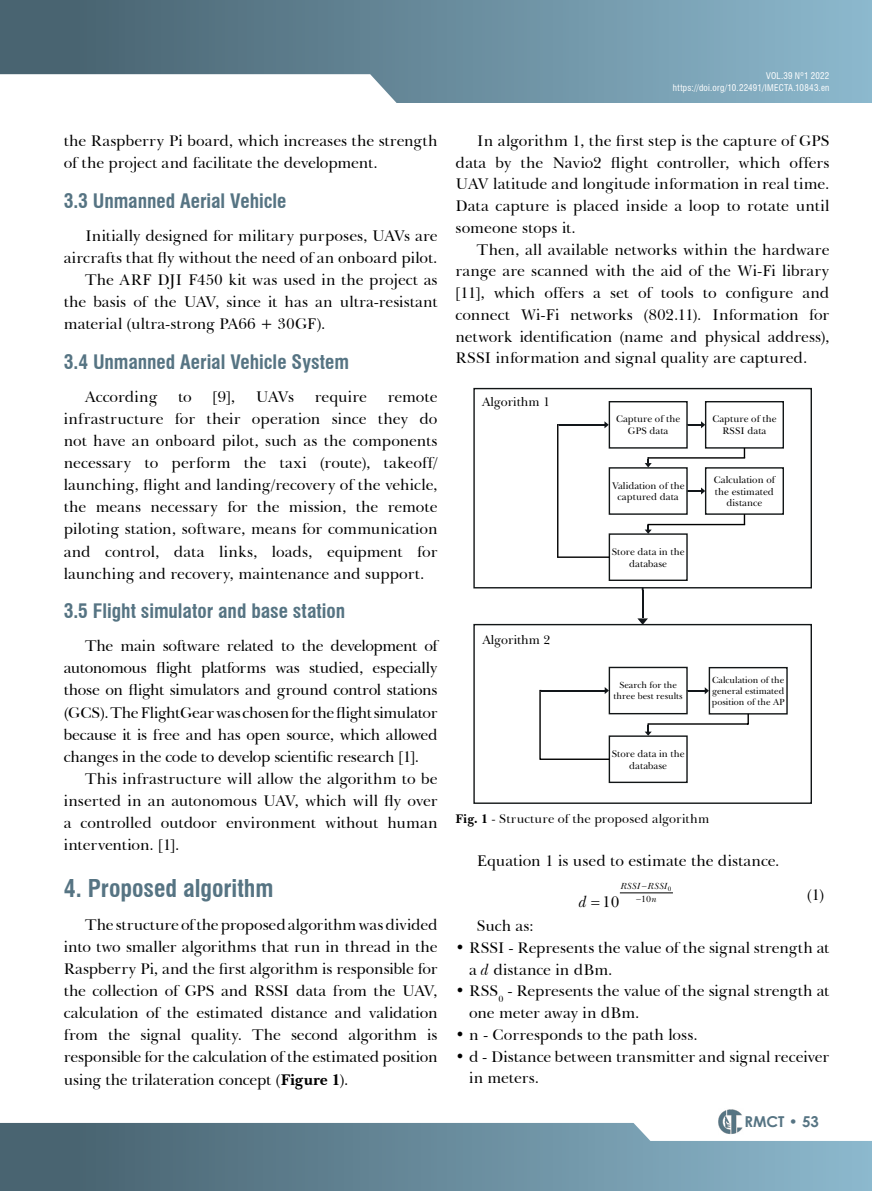
<style>
.page{position:relative;width:872px;height:1191px;background:#fff}
.page>*{position:absolute;margin:0;border:0;box-sizing:border-box;transform-origin:0 0}
.t1{font:700 condensed 24px "Swiss 721 BT";color:#567483}
.t2{font:700 condensed 19.5px "Swiss 721 BT";letter-spacing:-.005em;color:#567483}
.t3{font:15.75px/22.2px "Baskerville BT";letter-spacing:-.005em;color:#000;text-align:justify}
.t4{font:italic 15.75px "Baskerville BT";color:#000}
.t5{font:700 15px "Century Gothic";color:#567483}
.t6{font:12.75px "Baskerville BT";letter-spacing:.01em;color:#000}
.t7{font:12.6px "Baskerville BT";color:#000}
.t8{font:9.9px/11.9px "Baskerville BT";color:#000;text-align:center}
.t9{font:9.15px/10.9px "Baskerville BT";color:#000;text-align:center}
.t10{font:italic 9.15px/13.5px "Baskerville BT";letter-spacing:-.005em;color:#000}
.t11{font:condensed 9px/12px "Swiss 721 BT";letter-spacing:.03em;color:#fff;text-align:right}
.t12{font:6.6px "Baskerville BT";color:#000}
.s1{font-weight:700}
.s2{font-style:normal}
.s3{font-style:italic}
</style>
<div class="page">
<div style="left:0;top:0;width:872px;height:102px;background:linear-gradient(to right,#445d6a,#8cb8cd)"></div>
<hr style="left:0;top:0;width:1px;height:102px;background:#496471">
<svg style="left:0;top:1123px;width:872px;height:68px;background:#658898"></svg>
<svg style="left:629px;top:1123px;width:243px;height:18px"></svg>
<svg style="left:0;top:74px;width:406px;height:29px"></svg>
<img style="left:718px;top:1109px;width:25px;height:25px">
<svg style="left:473px;top:387px;width:339px;height:417px"></svg>
<hr style="left:557px;top:556px;width:52px;height:2px;background:#000">
<svg style="left:557px;top:421px;width:52px;height:7px"></svg>
<hr style="left:557px;top:424px;width:1px;height:133px;background:#000">
<svg style="left:687px;top:421px;width:18px;height:7px"></svg>
<svg style="left:743px;top:448px;width:2px;height:9px"></svg>
<svg style="left:644px;top:457px;width:7px;height:10px"></svg>
<hr style="left:647px;top:457px;width:98px;height:1px;background:#000">
<svg style="left:687px;top:487px;width:18px;height:7px"></svg>
<svg style="left:743px;top:514px;width:2px;height:10px"></svg>
<svg style="left:644px;top:524px;width:7px;height:10px"></svg>
<hr style="left:647px;top:524px;width:98px;height:1px;background:#000">
<svg style="left:637px;top:587px;width:11px;height:38px"></svg>
<svg style="left:687px;top:687px;width:22px;height:7px"></svg>
<svg style="left:644px;top:724px;width:7px;height:11px"></svg>
<hr style="left:647px;top:723px;width:101px;height:1px;background:#000">
<svg style="left:747px;top:714px;width:2px;height:10px"></svg>
<svg style="left:540px;top:687px;width:69px;height:7px"></svg>
<hr style="left:540px;top:758px;width:69px;height:2px;background:#000">
<hr style="left:539px;top:690px;width:2px;height:69px;background:#000">
<hr style="left:620px;top:892px;width:53px;height:1px;background:#000">
<p class="t3" style="left:64px;top:129px;width:375px">the Raspberry Pi board, which increases the strength of the project and facilitate the development.</p>
<p class="t2" style="left:64px;top:189px;width:224px">3.3 Unmanned Aerial Vehicle</p>
<p class="t3" style="left:85px;top:224px;width:354px">Initially designed for military purposes, UAVs are</p>
<p class="t3" style="left:64px;top:246px;width:375px">aircrafts that fly without the need of an onboard pilot.</p>
<p class="t3" style="left:85px;top:268px;width:354px">The ARF DJI F450 kit was used in the project as</p>
<p class="t3" style="left:64px;top:290px;width:375px">the basis of the UAV, since it has an ultra-resistant</p>
<p class="t3" style="left:64px;top:312px;width:263px">material (ultra-strong PA66 + 30GF).</p>
<p class="t2" style="left:64px;top:350px;width:287px">3.4 Unmanned Aerial Vehicle System</p>
<p class="t3" style="left:85px;top:385px;width:74px">According</p>
<p class="t3" style="left:178px;top:385px;width:15px">to</p>
<p class="t3" style="left:212px;top:385px;width:24px">[9],</p>
<p class="t3" style="left:256px;top:385px;width:40px">UAVs</p>
<p class="t3" style="left:315px;top:385px;width:54px">require</p>
<p class="t3" style="left:64px;top:385px;width:375px;text-indent:324px">remote infrastructure for their operation since they do not have an onboard pilot, such as the components necessary to perform the taxi (route), takeoff/ launching, flight and landing/recovery of the vehicle, the means necessary for the mission, the remote piloting station, software, means for communication and control, data links, loads, equipment for launching and recovery, maintenance and support.</p>
<p class="t2" style="left:64px;top:599px;width:283px">3.5 Flight simulator and base station</p>
<p class="t3" style="left:64px;top:634px;width:375px;text-indent:21px">The main software related to the development of autonomous flight platforms was studied, especially those on flight simulators and ground control stations (GCS). The FlightGear was chosen for the flight simulator because it is free and has open source, which allowed changes in the code to develop scientific research [1].</p>
<p class="t3" style="left:64px;top:767px;width:375px;text-indent:21px">This infrastructure will allow the algorithm to be inserted in an autonomous UAV, which will fly over a controlled outdoor environment without human intervention. [1].</p>
<h1 class="t1" style="left:64px;top:873px;width:211px">4. Proposed algorithm</h1>
<p class="t3" style="left:64px;top:912px;width:375px;text-indent:21px">The structure of the proposed algorithm was divided into two smaller algorithms that run in thread in the Raspberry Pi, and the first algorithm is responsible for the collection of GPS and RSSI data from the UAV, calculation of the estimated distance and validation from the signal quality. The second algorithm is responsible for the calculation of the estimated position using the trilateration concept (<span class="s1">Figure 1</span>).</p>
<p class="t11" style="left:673px;top:70px;width:158px">VOL.39 Nº1 2022 https://doi.org/10.22491/IMECTA.10843.en</p>
<p class="t3" style="left:455px;top:129px;width:375px;line-height:21.8px;text-indent:21px">In algorithm 1, the first step is the capture of GPS data by the Navio2 flight controller, which offers UAV latitude and longitude information in real time.<br>Data capture is placed inside a loop to rotate until someone stops it.</p>
<p class="t3" style="left:455px;top:238px;width:375px;line-height:21.8px;text-indent:21px">Then, all available networks within the hardware range are scanned with the aid of the Wi-Fi library [11], which offers a set of tools to configure and connect Wi-Fi networks (802.11). Information for network identification (name and physical address), RSSI information and signal quality are captured.</p>
<p class="t7" style="left:482px;top:393px;width:70px">Algorithm 1</p>
<p class="t7" style="left:482px;top:631px;width:70px">Algorithm 2</p>
<p class="t8" style="left:616px;top:413px;width:66px">Capture of the<br>GPS data</p>
<p class="t8" style="left:712px;top:413px;width:66px">Capture of the<br>RSSI data</p>
<p class="t8" style="left:612px;top:479px;width:74px">Validation of the captured data</p>
<p class="t8" style="left:714px;top:473px;width:63px">Calculation of the estimated distance</p>
<p class="t8" style="left:611px;top:545px;width:74px">Store data in the database</p>
<p class="t9" style="left:613px;top:679px;width:71px">Search for the three best results</p>
<p class="t9" style="left:712px;top:674px;width:74px;text-align:justify">Calculation of the general estimated position of the AP</p>
<p class="t8" style="left:611px;top:747px;width:74px">Store data in the database</p>
<p class="t6" style="left:455px;top:809px;width:255px"><span class="s1">Fig. 1</span> - Structure of the proposed algorithm</p>
<p class="t3" style="left:477px;top:849px;width:304px">Equation 1 is used to estimate the distance.</p>
<p class="t4" style="left:579px;top:891px;width:9px">d</p>
<p class="t10" style="left:641px;top:878px;width:28px;text-indent:-20px">RSSI RSSI<br><span class="s2">10</span>n</p>
<p class="t12" style="left:668px;top:884px;width:5px">0</p>
<p class="t3" style="left:807px;top:882px;width:19px">(1)</p>
<p class="t3" style="left:602px;top:890px;width:19px">10</p>
<p class="t3" style="left:477px;top:914px;width:59px">Such as:</p>
<p class="t3" style="left:469px;top:936px;width:362px;line-height:21.8px;text-indent:-13px">• RSSI - Represents the value of the signal strength at a <span class="s3">d</span> distance in dBm.</p>
<p class="t3" style="left:469px;top:979px;width:362px;line-height:21.8px;text-indent:-13px">• RSS<sub>0</sub> - Represents the value of the signal strength at one meter away in dBm.</p>
<p class="t3" style="left:455px;top:1023px;width:244px">• n - Corresponds to the path loss.</p>
<p class="t3" style="left:469px;top:1045px;width:362px;line-height:21.8px;text-indent:-13px">• d - Distance between transmitter and signal receiver in meters.</p>
<p class="t5" style="left:744px;top:1110px;width:76px">RMCT • 53</p>
</div>
